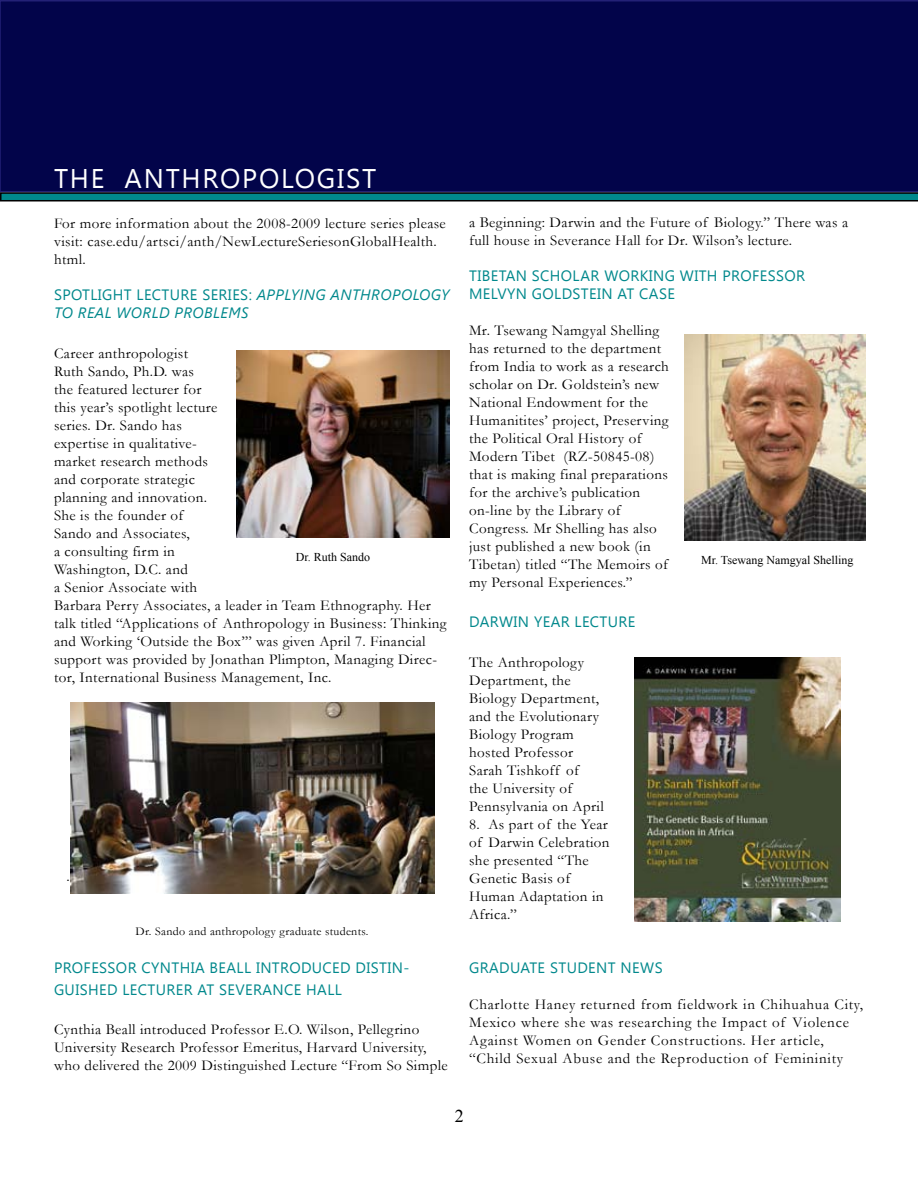
<style>
.page{position:relative;width:918px;height:1188px;background:#fff}
.page>*{position:absolute;margin:0;border:0;box-sizing:border-box;transform-origin:0 0}
.t1{font:27px "Segoe UI";letter-spacing:.065em;color:#fff}
.t2{font:18px "Times New Roman";color:#000}
.t3{font:15px/18px "Garamond";letter-spacing:.025em;color:#000}
.t4{font:15px/18px "Garamond";letter-spacing:.05em;color:#000}
.t5{font:15px "Segoe UI";letter-spacing:.025em;color:#00888c}
.t6{font:italic 15px "Segoe UI";letter-spacing:.025em;color:#00888c}
.t7{font:12px "Garamond";letter-spacing:.025em;color:#000}
.t8{font:12px "Times New Roman";color:#000}
.s1{font-style:normal}
</style>
<div class="page">
<div style="left:0;top:0;width:918px;height:192px;background:#02044a"></div>
<svg style="left:236px;top:350px;width:214px;height:40px"></svg>
<img style="left:70px;top:703px;width:365px;height:190px">
<svg style="left:0;top:192px;width:918px;height:9px;background:#056266"></svg>
<img style="left:634px;top:657px;width:207px;height:264px">
<img style="left:685px;top:334px;width:180px;height:207px">
<img style="left:236px;top:351px;width:213px;height:187px">
<h1 class="t1" style="left:54px;top:159px;width:324px">THE ANTHROPOLOGIST</h1>
<p class="t3" style="left:54px;top:214px;width:393px">For more information about the 2008-2009 lecture series please visit: case.edu/artsci/anth/NewLectureSeriesonGlobalHealth. html.</p>
<p class="t5" style="left:54px;top:285px;width:18px">SPOTLIGHT</p>
<p class="t5" style="left:137px;top:285px;width:10px">LECTURE</p>
<p class="t5" style="left:202px;top:285px;width:9px">SERIES</p>
<p class="t6" style="left:249px;top:285px;width:202px"><span class="s1">:</span> APPLYING ANTHROPOLOGY</p>
<p class="t6" style="left:54px;top:303px;width:196px">TO REAL WORLD PROBLEMS</p>
<p class="t3" style="left:54px;top:344px;width:394px">Career anthropologist<br>Ruth Sando, Ph.D. was<br>the featured lecturer for<br>this year’s spotlight lecture<br>series. Dr. Sando has<br>expertise in qualitative-<br>market research methods<br>and corporate strategic<br>planning and innovation.<br>She is the founder of<br>Sando and Associates,<br>a consulting firm in<br>Washington, D.C. and<br>a Senior Associate with<br>Barbara Perry Associates, a leader in Team Ethnography. Her talk titled “Applications of Anthropology in Business: Thinking and Working ‘Outside the Box’” was given April 7. Financial support was provided by Jonathan Plimpton, Managing Direc&shy;tor, International Business Management, Inc.</p>
<p class="t3" style="left:469px;top:213px;width:381px">a Beginning: Darwin and the Future of Biology.” There was a full house in Severance Hall for Dr. Wilson’s lecture.</p>
<p class="t5" style="left:469px;top:266px;width:31px">TIBETAN</p>
<p class="t5" style="left:532px;top:266px;width:11px">SCHOLAR</p>
<p class="t5" style="left:604px;top:266px;width:13px">WOR</p>
<p class="t5" style="left:640px;top:266px;width:19px">KING</p>
<p class="t5" style="left:680px;top:266px;width:11px">WITH</p>
<p class="t5" style="left:722px;top:266px;width:19px">PROFESSOR</p>
<p class="t5" style="left:469px;top:284px;width:73px">MELVYN GOLDSTEIN</p>
<p class="t5" style="left:618px;top:284px;width:32px">AT CASE</p>
<p class="t3" style="left:469px;top:321px;width:201px">Mr. Tsewang Namgyal Shelling has returned to the department from India to work as a research scholar on Dr. Goldstein’s new<br>National Endowment for the<br>Humanitites’ project, Preserving the Political Oral History of<br>Modern Tibet (RZ-50845-08) that is making final preparations for the archive’s publication on-line by the Library of<br>Congress. Mr Shelling has also just published a new book (in<br>Tibetan) titled “The Memoirs of my Personal Experiences.”</p>
<p class="t5" style="left:469px;top:611px;width:22px">DARWIN</p>
<p class="t5" style="left:534px;top:611px;width:10px">YEAR</p>
<p class="t5" style="left:575px;top:611px;width:10px">LECTURE</p>
<p class="t3" style="left:469px;top:652px;width:136px">The Anthropology<br>Department, the<br>Biology Department, and the Evolutionary<br>Biology Program hosted Professor<br>Sarah Tishkoff of<br>the University of<br>Pennsylvania on April</p>
<p class="t3" style="left:469px;top:814px;width:142px">8. As part of the Year of Darwin Celebration she presented “The<br>Genetic Basis of<br>Human Adaptation in<br>Africa.”</p>
<p class="t8" style="left:296px;top:549px;width:76px">Dr. Ruth Sando</p>
<p class="t8" style="left:701px;top:552px;width:154px">Mr. Tsewang Namgyal Shelling</p>
<p class="t3" style="left:66px;top:867px;width:5px">.</p>
<p class="t7" style="left:136px;top:924px;width:234px">Dr. Sando and anthropology graduate students.</p>
<p class="t5" style="left:54px;top:958px;width:19px">PROFESSOR</p>
<p class="t5" style="left:142px;top:958px;width:20px">CYNTHIA</p>
<p class="t5" style="left:210px;top:958px;width:9px">BEALL</p>
<p class="t5" style="left:256px;top:958px;width:16px">INTRODUCED</p>
<p class="t5" style="left:356px;top:958px;width:9px">DISTIN</p>
<p class="t5" style="left:403px;top:958px;width:7px">-</p>
<p class="t5" style="left:54px;top:979px;width:10px">GUISHED</p>
<p class="t5" style="left:122px;top:979px;width:10px">LECTURER</p>
<p class="t5" style="left:198px;top:979px;width:58px">AT SEVERANCE</p>
<p class="t5" style="left:306px;top:979px;width:10px">HALL</p>
<p class="t3" style="left:54px;top:1020px;width:395px">Cynthia Beall introduced Professor E.O. Wilson, Pellegrino<br>University Research Professor Emeritus, Harvard University, who delivered the 2009 Distinguished Lecture “From So Simple</p>
<p class="t5" style="left:469px;top:957px;width:21px">GRADUATE</p>
<p class="t5" style="left:550px;top:957px;width:19px">STUDENT</p>
<p class="t5" style="left:621px;top:957px;width:23px">NEWS</p>
<p class="t4" style="left:469px;top:994px;width:395px">Charlotte Haney returned from fieldwork in Chihuahua City, Mexico where she was researching the Impact of Violence Against Women on Gender Constructions. Her article, “Child Sexual Abuse and the Reproduction of Femininity</p>
<p class="t2" style="left:455px;top:1104px;width:10px">2</p>
</div>
